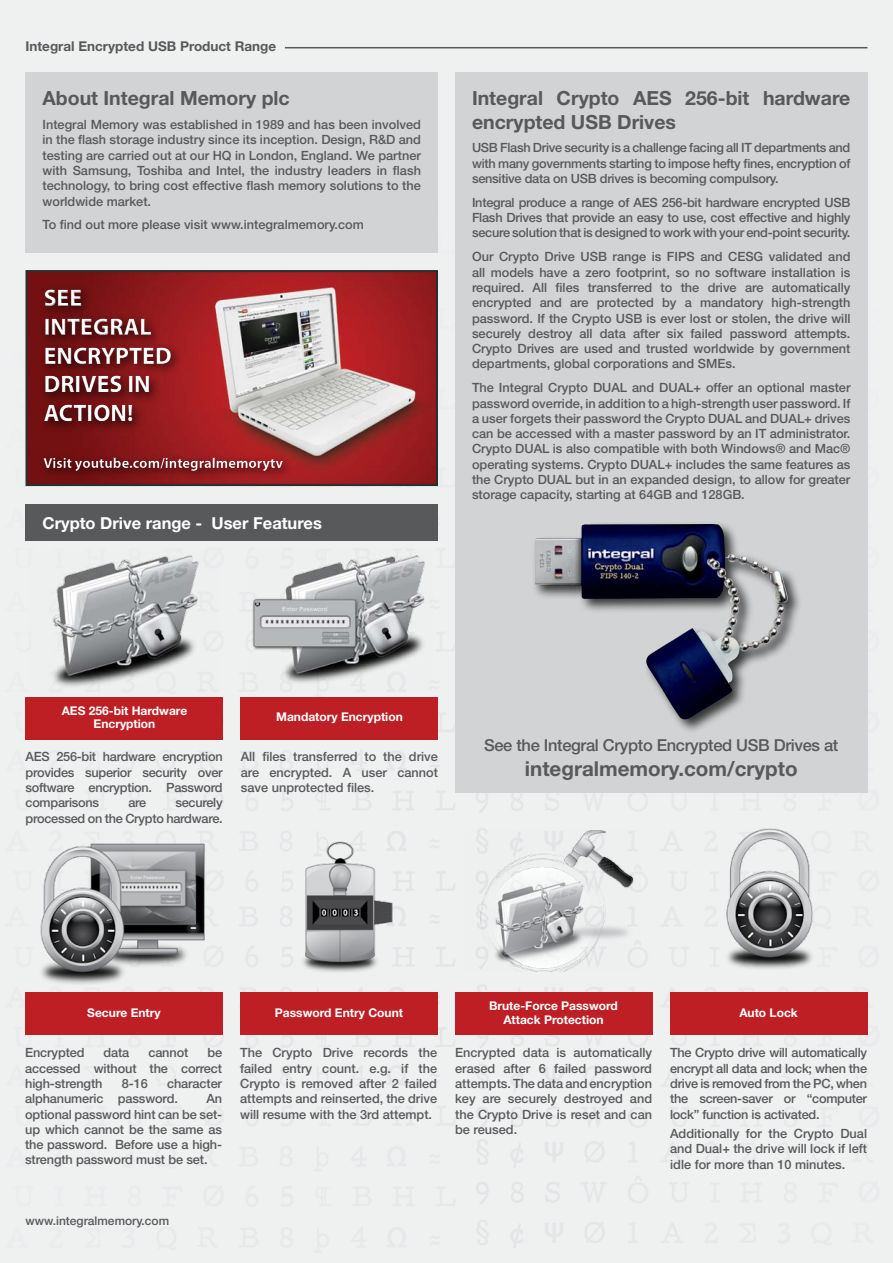
<style>
.page{position:relative;width:893px;height:1263px;background:#eff0f0}
.page>*{position:absolute;margin:0;border:0;box-sizing:border-box;transform-origin:0 0}
.t1{font:700 24px/28.8px "Myriad Pro";color:#fff}
.t2{font:700 20.55px "Helvetica Neue";color:#58595b}
.t3{font:700 19.5px/23.4px "Helvetica Neue";color:#58595b}
.t4{font:500 16.5px "Helvetica Neue";letter-spacing:-.02em;color:#58595b}
.t5{font:700 16.5px "Helvetica Neue";color:#fff}
.t6{font:700 14.55px "Myriad Pro";color:#fff}
.t7{font:700 13.5px "Helvetica Neue";color:#58595b}
.t8{font:500 12.75px/15.3px "Helvetica Neue";letter-spacing:-.01em;color:#58595b;text-align:justify}
.t9{font:700 12px/13.5px "Helvetica Neue";color:#fff;text-align:center}
.t10{font:500 12px "Helvetica Neue";color:#58595b}
</style>
<div class="page">
<div style="left:455px;top:72px;width:412px;height:720px;background:#d1d3d4"></div>
<div style="left:26px;top:72px;width:412px;height:180px;background:#d1d3d4"></div>
<img style="left:29px;top:273px;width:406px;height:210px">
<div style="left:26px;top:270px;width:412px;height:216px;border:2px solid #2e2e2f"></div>
<div style="left:38px;top:284px;width:144px;height:149px;background:#000;opacity:.75"></div>
<div style="left:43px;top:290px;width:129px;height:132px;background:#000;opacity:.42"></div>
<div style="left:38px;top:452px;width:256px;height:30px;background:#000;opacity:.75"></div>
<svg style="left:43px;top:457px;width:241px;height:1px"></svg>
<div style="left:43px;top:458px;width:241px;height:14px;background:#000;opacity:.42"></div>
<div style="left:26px;top:504px;width:412px;height:36px;background:#58595b"></div>
<img style="left:29px;top:551px;width:189px;height:146px">
<img style="left:249px;top:548px;width:184px;height:143px">
<div style="left:241px;top:697px;width:197px;height:42px;background:#be1f24"></div>
<div style="left:26px;top:697px;width:197px;height:42px;background:#be1f24"></div>
<img style="left:32px;top:842px;width:183px;height:143px">
<img style="left:247px;top:839px;width:184px;height:135px">
<div style="left:670px;top:993px;width:197px;height:42px;background:#be1f24"></div>
<div style="left:455px;top:993px;width:197px;height:42px;background:#be1f24"></div>
<div style="left:240px;top:993px;width:198px;height:42px;background:#be1f24"></div>
<div style="left:25px;top:993px;width:198px;height:42px;background:#be1f24"></div>
<img style="left:465px;top:830px;width:175px;height:141px">
<img style="left:677px;top:828px;width:183px;height:141px">
<div style="left:531px;top:521px;width:271px;height:213px;background:#000;opacity:.75"></div>
<img style="left:535px;top:524px;width:253px;height:197px">
<hr style="left:285px;top:47px;width:582px;height:1px;background:#58595b">
<p class="t7" style="left:26px;top:37px;width:252px">Integral Encrypted USB Product Range</p>
<h3 class="t3" style="left:43px;top:86px;width:249px">About Integral Memory plc</h3>
<p class="t8" style="left:43px;top:117px;width:380px">Integral Memory was established in 1989 and has been involved in the flash storage industry since its inception. Design, R&amp;D and testing are carried out at our HQ in London, England. We partner with Samsung, Toshiba and Intel, the industry leaders in flash technology, to bring cost effective flash memory solutions to the worldwide market.</p>
<p class="t8" style="left:43px;top:217px;width:323px">To find out more please visit www.integralmemory.com</p>
<h1 class="t1" style="left:44px;top:283px;width:130px">SEE<br>INTEGRAL<br>ENCRYPTED<br>DRIVES IN<br>ACTION!</h1>
<p class="t6" style="left:44px;top:453px;width:241px">Visit youtube.com/integralmemorytv</p>
<p class="t5" style="left:43px;top:512px;width:281px">Crypto Drive range - User Features</p>
<h3 class="t3" style="left:472px;top:86px;width:380px">Integral Crypto AES 256-bit hardware encrypted USB Drives</h3>
<p class="t8" style="left:472px;top:140px;width:380px">USB Flash Drive security is a challenge facing all IT departments and with many governments starting to impose hefty fines, encryption of sensitive data on USB drives is becoming compulsory.</p>
<p class="t8" style="left:472px;top:195px;width:380px">Integral produce a range of AES 256-bit hardware encrypted USB Flash Drives that provide an easy to use, cost effective and highly secure solution that is designed to work with your end-point security.</p>
<p class="t8" style="left:472px;top:249px;width:380px">Our Crypto Drive USB range is FIPS and CESG validated and all models have a zero footprint, so no software installation is required. All files transferred to the drive are automatically encrypted and are protected by a mandatory high-strength password. If the Crypto USB is ever lost or stolen, the drive will securely destroy all data after six failed password attempts.<br>Crypto Drives are used and trusted worldwide by government departments, global corporations and SMEs.</p>
<p class="t8" style="left:472px;top:380px;width:380px">The Integral Crypto DUAL and DUAL+ offer an optional master password override, in addition to a high-strength user password. If a user forgets their password the Crypto DUAL and DUAL+ drives can be accessed with a master password by an IT administrator.<br>Crypto DUAL is also compatible with both Windows® and Mac® operating systems. Crypto DUAL+ includes the same features as the Crypto DUAL but in an expanded design, to allow for greater storage capacity, starting at 64GB and 128GB.</p>
<p class="t9" style="left:62px;top:703px;width:127px">AES 256-bit Hardware<br>Encryption</p>
<p class="t8" style="left:26px;top:749px;width:199px">AES 256-bit hardware encryption provides superior security over software encryption. Password comparisons</p>
<p class="t8" style="left:26px;top:795px;width:199px;text-align:right">securely<br>processed on the Crypto hardware.</p>
<p class="t8" style="left:128px;top:795px;width:19px">are</p>
<p class="t9" style="left:276px;top:710px;width:128px">Mandatory Encryption</p>
<p class="t8" style="left:241px;top:749px;width:199px">All files transferred to the drive are encrypted. A user cannot save unprotected files.</p>
<p class="t4" style="left:484px;top:735px;width:356px">See the Integral Crypto Encrypted USB Drives at</p>
<h2 class="t2" style="left:525px;top:756px;width:274px">integralmemory.com/crypto</h2>
<p class="t9" style="left:87px;top:1006px;width:75px">Secure Entry</p>
<p class="t9" style="left:275px;top:1006px;width:130px">Password Entry Count</p>
<p class="t9" style="left:489px;top:999px;width:130px">Brute-Force Password<br>Attack Protection</p>
<p class="t9" style="left:739px;top:1006px;width:60px">Auto Lock</p>
<p class="t8" style="left:25px;top:1045px;width:198px;text-indent:182px">be accessed without the correct high-strength</p>
<p class="t8" style="left:25px;top:1045px;width:61px">Encrypted</p>
<p class="t8" style="left:104px;top:1045px;width:27px">data</p>
<p class="t8" style="left:148px;top:1045px;width:41px">cannot</p>
<p class="t8" style="left:25px;top:1075px;width:198px;text-indent:142px">character alphanumeric password.</p>
<p class="t8" style="left:122px;top:1075px;width:27px">8-16</p>
<p class="t8" style="left:25px;top:1091px;width:198px;text-indent:181px">An optional password hint can be set&shy;up which cannot be the same as the password. Before use a high&shy;strength password must be set.</p>
<p class="t8" style="left:240px;top:1045px;width:198px">The Crypto Drive records the failed entry count. e.g. if the Crypto is removed after 2 failed attempts and reinserted, the drive will resume with the 3rd attempt.</p>
<p class="t8" style="left:455px;top:1045px;width:198px">Encrypted data is automatically erased after 6 failed password attempts. The data and encryption key are securely destroyed and the Crypto Drive is reset and can be reused.</p>
<p class="t8" style="left:670px;top:1045px;width:198px">The Crypto drive will automatically encrypt all data and lock; when the drive is removed from the PC, when the screen-saver or “computer lock” function is activated.</p>
<p class="t8" style="left:670px;top:1126px;width:198px">Additionally for the Crypto Dual and Dual+ the drive will lock if left idle for more than 10 minutes.</p>
<p class="t10" style="left:26px;top:1213px;width:145px">www.integralmemory.com</p>
</div>
